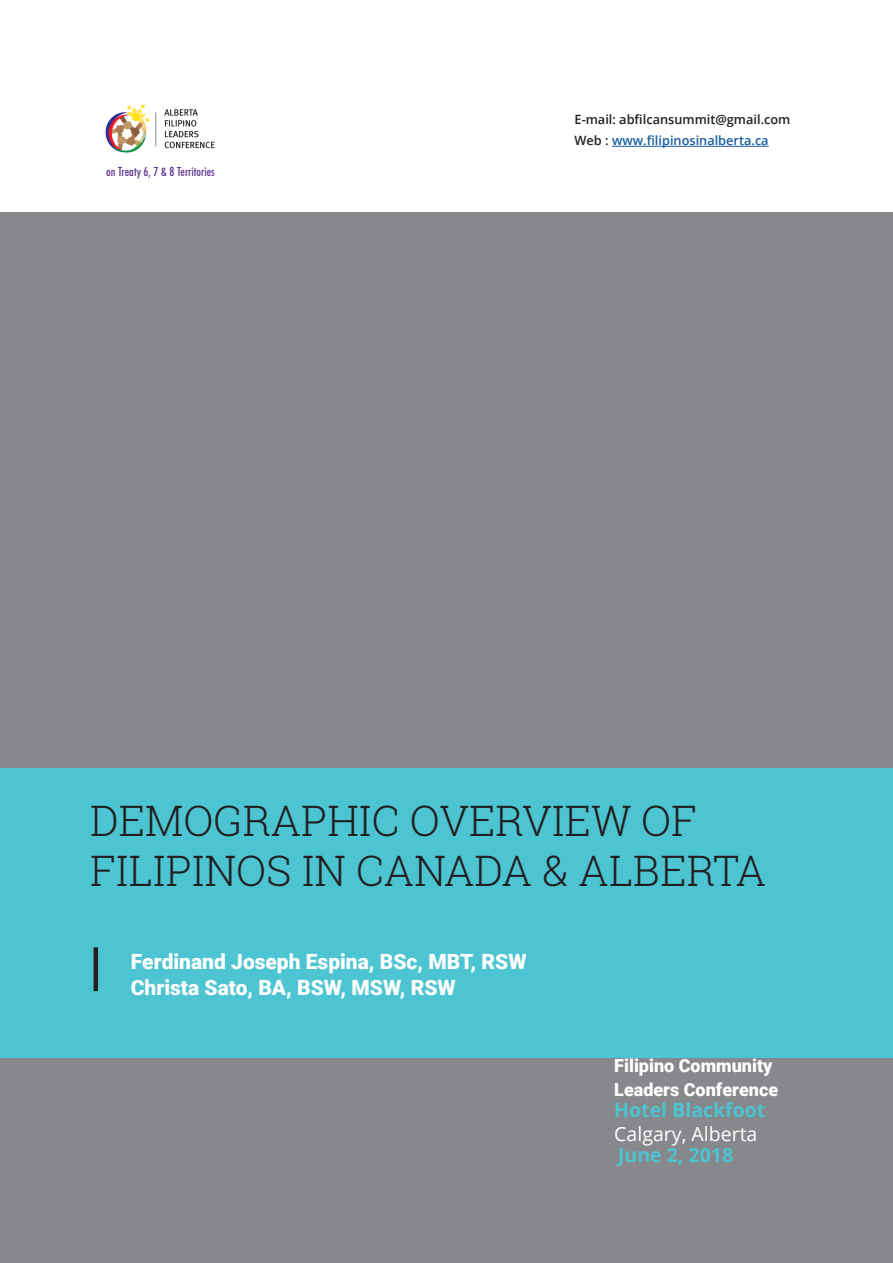
<style>
.page{position:relative;width:893px;height:1263px;background:#fff}
.page>*{position:absolute;margin:0;border:0;box-sizing:border-box;transform-origin:0 0}
.Cover_Page_Header{font:300 42px "Roboto Slab";color:#231f20}
.Cover_Subhead{font:900 21px "Roboto";color:#fff}
.Blue_Text_-_Align_Le{font:700 19.5px "Open Sans";color:#4dc4d1}
.Blue_Text_-_Align_Le-2{font:19.5px "Open Sans";color:#fff}
.Cover_Page_Section_H{font:900 18px/24px "Roboto";color:#fff}
.Top_Right_Address{font:600 12.75px "Open Sans";color:#231f20}
.Top_Right_Address-2{font:600 12.75px "Open Sans";color:#175d9e}
.t1{font:500 condensed 12px "Futura";color:#60368f}
.s1{color:#231f20}
</style>
<div class="page">
<div style="left:0;top:213px;width:893px;height:1050px;background:#86888b"></div>
<img style="left:105px;top:104px;width:110px;height:49px">
<div style="left:0;top:768px;width:893px;height:289px;background:#4dc4d1"></div>
<hr style="left:94px;top:947px;width:4px;height:44px;background:#231f20">
<hr style="left:612px;top:146px;width:157px;height:1px;background:#175d9e">
<p class="t1" style="left:106px;top:164px;width:110px">on Treaty 6, 7 &amp; 8 Territories</p>
<p class="Top_Right_Address" style="left:574px;top:111px;width:217px">E-mail: abfilcansummit@gmail.com</p>
<p class="Top_Right_Address-2" style="left:574px;top:132px;width:196px"><span class="s1">Web :</span> www.filipinosinalberta.ca</p>
<p class="Cover_Page_Header" style="left:90px;top:792px;width:608px">DEMOGRAPHIC OVERVIEW OF</p>
<p class="Cover_Page_Header" style="left:90px;top:842px;width:678px">FILIPINOS IN CANADA &amp; ALBERTA</p>
<p class="Cover_Subhead" style="left:131px;top:947px;width:397px">Ferdinand Joseph Espina, BSc, MBT, RSW</p>
<p class="Cover_Subhead" style="left:131px;top:972px;width:327px">Christa Sato, BA, BSW, MSW, RSW</p>
<p class="Cover_Page_Section_H" style="left:614px;top:1053px;width:165px">Filipino Community<br>Leaders Conference</p>
<p class="Blue_Text_-_Align_Le" style="left:614px;top:1096px;width:153px">Hotel Blackfoot</p>
<p class="Blue_Text_-_Align_Le-2" style="left:614px;top:1120px;width:145px">Calgary, Alberta</p>
<p class="Blue_Text_-_Align_Le" style="left:618px;top:1141px;width:117px">June 2, 2018</p>
</div>
